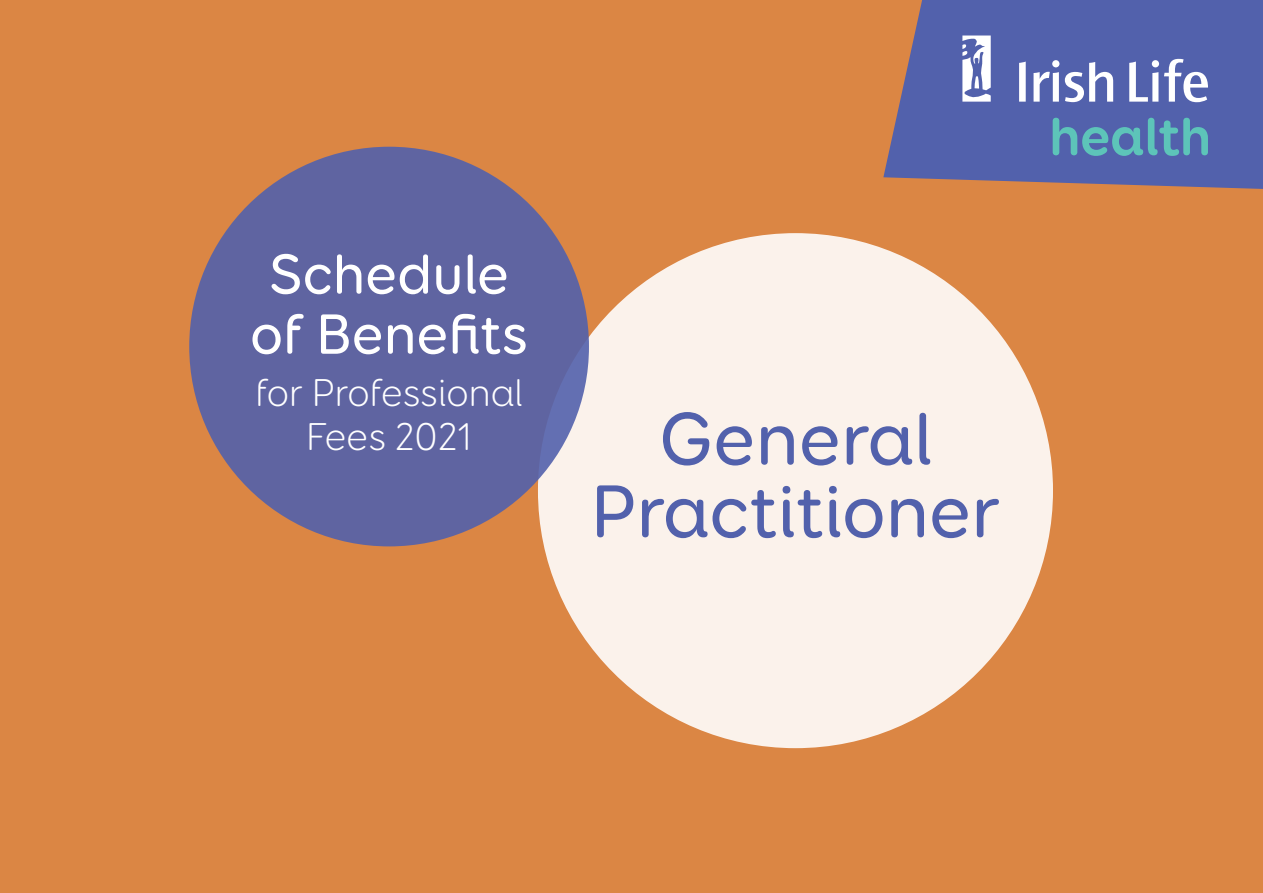
<style>
.page{position:relative;width:1263px;height:893px;background:#db8644}
.page>*{position:absolute;margin:0;border:0;box-sizing:border-box;transform-origin:0 0}
.t1{font:500 75.3px/72.6px "Booster Next FY";color:#5261ac;text-align:center}
.t2{font:500 57px/60px "Booster Next FY";color:#fff;text-align:center}
.t3{font:300 39px/43.5px "Booster Next FY";color:#fff;text-align:center}
</style>
<div class="page">
<div style="left:538px;top:233px;width:515px;height:515px;background:#fbf2eb;border-radius:50%"></div>
<div style="left:189px;top:147px;width:400px;height:399px;background:#5f64a1;border-radius:50%"></div>
<svg style="left:883px;top:0;width:380px;height:189px;background:#5f64a1"></svg>
<svg style="left:962px;top:36px;width:29px;height:66px;background:#bbc1de"></svg>
<svg style="left:1065px;top:62px;width:48px;height:40px;background:#969fcc"></svg>
<svg style="left:1019px;top:62px;width:7px;height:40px"></svg>
<div style="left:1052px;top:60px;width:7px;height:7px;background:#fff;border-radius:50%"></div>
<svg style="left:1033px;top:72px;width:26px;height:30px"></svg>
<div style="left:1152px;top:60px;width:7px;height:7px;background:#fff;border-radius:50%"></div>
<svg style="left:1129px;top:62px;width:29px;height:40px"></svg>
<svg style="left:1164px;top:59px;width:44px;height:43px;background:#929bca"></svg>
<svg style="left:1053px;top:118px;width:155px;height:38px;background:#568ab1"></svg>
<h2 class="t2" style="left:250px;top:244px;width:280px">Schedule of Benefits</h2>
<p class="t3" style="left:255px;top:371px;width:269px">for Professional<br>Fees 2021</p>
<h1 class="t1" style="left:591px;top:403px;width:411px">General<br>Practitioner</h1>
</div>
